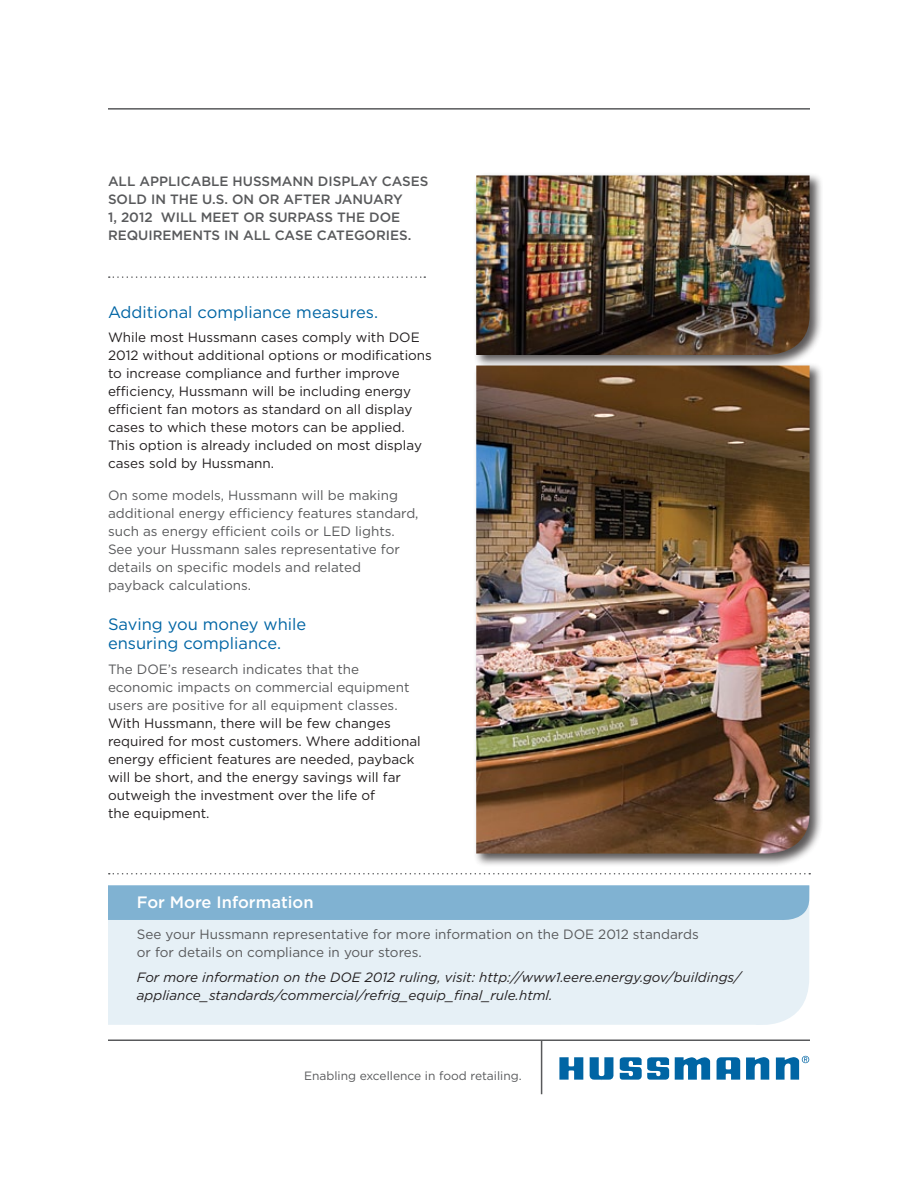
<style>
.page{position:relative;width:918px;height:1188px;background:#fff}
.page>*{position:absolute;margin:0;border:0;box-sizing:border-box;transform-origin:0 0}
.t1{font:16.5px/19.5px "Gotham";color:#0065a4}
.t2{font:500 16.5px "Gotham";color:#fff}
.t3{font:13.5px/18px "Gotham";color:#231f20}
.t4{font:13.5px/18px "Gotham";color:#58595b}
.t5{font:italic 13.5px/18px "Gotham";color:#231f20}
.t6{font:500 13.5px/18px "Gotham";color:#58595b}
.t7{font:12px "Gotham";color:#58595b}
</style>
<div class="page">
<div style="left:108px;top:922px;width:701px;height:103px;background:#e6f0f6"></div>
<hr style="left:108px;top:108px;width:702px;height:2px;background:#58595b">
<hr style="left:108px;top:1040px;width:702px;height:1px;background:#58595b">
<svg style="left:675px;top:1057px;width:35px;height:23px"></svg>
<svg style="left:589px;top:1057px;width:80px;height:23px"></svg>
<svg style="left:559px;top:1057px;width:24px;height:23px"></svg>
<svg style="left:776px;top:1056px;width:33px;height:24px"></svg>
<svg style="left:716px;top:1057px;width:53px;height:23px"></svg>
<hr style="left:541px;top:1041px;width:1px;height:53px;background:#58595b">
<div style="left:473px;top:173px;width:350px;height:196px;background:#231f20;opacity:.75"></div>
<img style="left:476px;top:176px;width:334px;height:179px">
<svg style="left:109px;top:276px;width:316px;height:2px"></svg>
<div style="left:473px;top:363px;width:350px;height:504px;background:#231f20;opacity:.75"></div>
<img style="left:476px;top:366px;width:334px;height:488px">
<svg style="left:109px;top:873px;width:701px;height:1px"></svg>
<svg style="left:108px;top:885px;width:701px;height:37px;background:#86b6d4"></svg>
<p class="t6" style="left:108px;top:172px;width:321px;text-indent:174px">ANN DIS PLAY CASES<br>SOLD IN THE U.S. ON OR AFTER JANUARY<br>1, 2012 WI LL M EET OR SU RPASS THE DOE<br>REQUI</p>
<p class="t6" style="left:108px;top:172px;width:146px">ALL APPLICABLE HUSSM</p>
<p class="t6" style="left:153px;top:226px;width:50px">REM ENTS</p>
<p class="t6" style="left:224px;top:226px;width:189px">IN ALL CASE CATEGORI ES.</p>
<p class="t1" style="left:108px;top:302px;width:272px">Additional compliance measures.</p>
<p class="t3" style="left:108px;top:329px;width:326px">While most Hussmann cases comply with DOE 2012 without additional options or modifications to increase compliance and further improve efficiency, Hussmann will be including energy efficient fan motors as standard on all display cases to which these motors can be applied.<br>This option is already included on most display cases sold by Hussmann.</p>
<p class="t4" style="left:108px;top:486px;width:312px">On some models, Hussmann will be making additional energy efficiency features standard, such as energy efficient coils or LED lights.<br>See your Hussmann sales representative for details on specific models and related payback calculations.</p>
<p class="t1" style="left:108px;top:614px;width:200px">Saving you money while ensuring compliance.</p>
<p class="t4" style="left:108px;top:660px;width:303px">The DOE’s research indicates that the economic impacts on commercial equipment users are positive for all equipment classes.</p>
<p class="t3" style="left:108px;top:714px;width:314px">With Hussmann, there will be few changes required for most customers. Where additional energy efficient features are needed, payback will be short, and the energy savings will far outweigh the investment over the life of<br>the equipment.</p>
<p class="t2" style="left:137px;top:892px;width:178px">For More I nformation</p>
<p class="t4" style="left:137px;top:926px;width:563px">See your Hussmann representative for more information on the DOE 2012 standards or for details on compliance in your stores.</p>
<p class="t5" style="left:137px;top:968px;width:606px">For more information on the DOE 2012 ruling, visit: http://www1.eere.energy.gov/buildings/ appliance_standards/commercial/refrig_equip_final_rule.html.</p>
<p class="t7" style="left:304px;top:1068px;width:219px">Enabling excellence in food retailing.</p>
</div>
